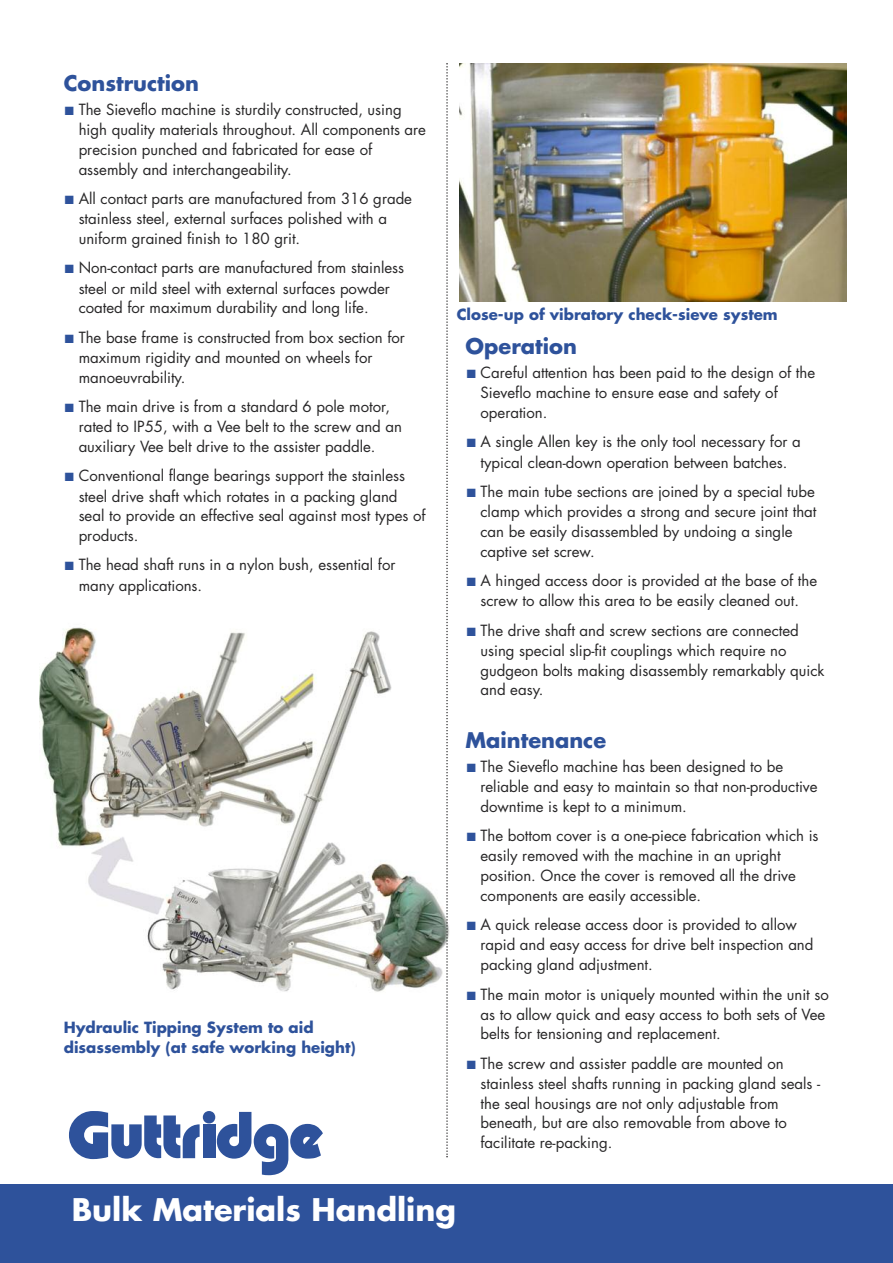
<style>
.page{position:relative;width:893px;height:1263px;background:#fff}
.page>*{position:absolute;margin:0;border:0;box-sizing:border-box;transform-origin:0 0}
.t1{font:700 30.3px "Futura CE";color:#fff}
.t2{font:700 21px "Futura CE";color:#2e529b}
.t3{font:15px/19.8px "Futura CE";color:#272627}
.t4{font:700 15px/19.5px "Futura CE";color:#2e529b}
.s1{color:#2e529b}
</style>
<div class="page">
<div style="left:0;top:1184px;width:893px;height:79px;background:#2e529b"></div>
<img style="left:459px;top:64px;width:387px;height:238px">
<svg style="left:69px;top:1111px;width:254px;height:64px"></svg>
<img style="left:39px;top:627px;width:410px;height:365px">
<svg style="left:446px;top:63px;width:2px;height:1094px"></svg>
<h2 class="t2" style="left:64px;top:74px;width:137px">Construction</h2>
<p class="t3" style="left:79px;top:101px;width:349px;text-indent:-14px"><span class="s1">■</span> The Sieveflo machine is sturdily constructed, using high quality materials throughout. All components are precision punched and fabricated for ease of assembly and interchangeability.</p>
<p class="t3" style="left:79px;top:190px;width:335px;text-indent:-14px"><span class="s1">■</span> All contact parts are manufactured from 316 grade stainless steel, external surfaces polished with a uniform grained finish to 180 grit.</p>
<p class="t3" style="left:79px;top:259px;width:327px;text-indent:-14px"><span class="s1">■</span> Non-contact parts are manufactured from stainless steel or mild steel with external surfaces powder coated for maximum durability and long life.</p>
<p class="t3" style="left:79px;top:329px;width:328px;text-indent:-14px"><span class="s1">■</span> The base frame is constructed from box section for maximum rigidity and mounted on wheels for manoeuvrability.</p>
<p class="t3" style="left:79px;top:398px;width:325px;text-indent:-14px"><span class="s1">■</span> The main drive is from a standard 6 pole motor, rated to IP55, with a Vee belt to the screw and an auxiliary Vee belt drive to the assister paddle.</p>
<p class="t3" style="left:79px;top:467px;width:348px;text-indent:-14px"><span class="s1">■</span> Conventional flange bearings support the stainless steel drive shaft which rotates in a packing gland seal to provide an effective seal against most types of products.</p>
<p class="t3" style="left:79px;top:556px;width:318px;line-height:20.2px;text-indent:-14px"><span class="s1">■</span> The head shaft runs in a nylon bush, essential for many applications.</p>
<p class="t4" style="left:64px;top:1019px;width:293px">Hydraulic Tipping System to aid disassembly (at safe working height)</p>
<p class="t4" style="left:457px;top:306px;width:323px">Close-up of vibratory check-sieve system</p>
<h2 class="t2" style="left:466px;top:337px;width:113px">Operation</h2>
<p class="t3" style="left:480px;top:364px;width:336px;text-indent:-14px"><span class="s1">■</span> Careful attention has been paid to the design of the<br>Sieveflo machine to ensure ease and safety of operation.</p>
<p class="t3" style="left:467px;top:433px;width:335px;line-height:20.2px;text-align:center"><span class="s1">■</span> A single Allen key is the only tool necessary for a typical clean-down operation between batches.</p>
<p class="t3" style="left:480px;top:483px;width:338px;text-indent:-14px"><span class="s1">■</span> The main tube sections are joined by a special tube clamp which provides a strong and secure joint that can be easily disassembled by undoing a single captive set screw.</p>
<p class="t3" style="left:467px;top:572px;width:352px;line-height:20.2px;text-align:center"><span class="s1">■</span> A hinged access door is provided at the base of the screw to allow this area to be easily cleaned out.</p>
<p class="t3" style="left:480px;top:622px;width:346px;text-indent:-14px"><span class="s1">■</span> The drive shaft and screw sections are connected using special slip-fit couplings which require no gudgeon bolts making disassembly remarkably quick and easy.</p>
<h2 class="t2" style="left:466px;top:731px;width:142px">Maintenance</h2>
<p class="t3" style="left:480px;top:758px;width:339px;text-indent:-14px"><span class="s1">■</span> The Sieveflo machine has been designed to be reliable and easy to maintain so that non-productive downtime is kept to a minimum.</p>
<p class="t3" style="left:480px;top:827px;width:340px;text-indent:-14px"><span class="s1">■</span> The bottom cover is a one-piece fabrication which is easily removed with the machine in an upright position. Once the cover is removed all the drive components are easily accessible.</p>
<p class="t3" style="left:480px;top:916px;width:334px;text-indent:-14px"><span class="s1">■</span> A quick release access door is provided to allow rapid and easy access for drive belt inspection and packing gland adjustment.</p>
<p class="t3" style="left:480px;top:985px;width:350px;text-indent:-14px"><span class="s1">■</span> The main motor is uniquely mounted within the unit so as to allow quick and easy access to both sets of Vee belts for tensioning and replacement.</p>
<p class="t3" style="left:480px;top:1055px;width:341px;text-indent:-14px"><span class="s1">■</span> The screw and assister paddle are mounted on stainless steel shafts running in packing gland seals - the seal housings are not only adjustable from beneath, but are also removable from above to facilitate re-packing.</p>
<h1 class="t1" style="left:72px;top:1196px;width:386px">Bulk Materials Handling</h1>
</div>
